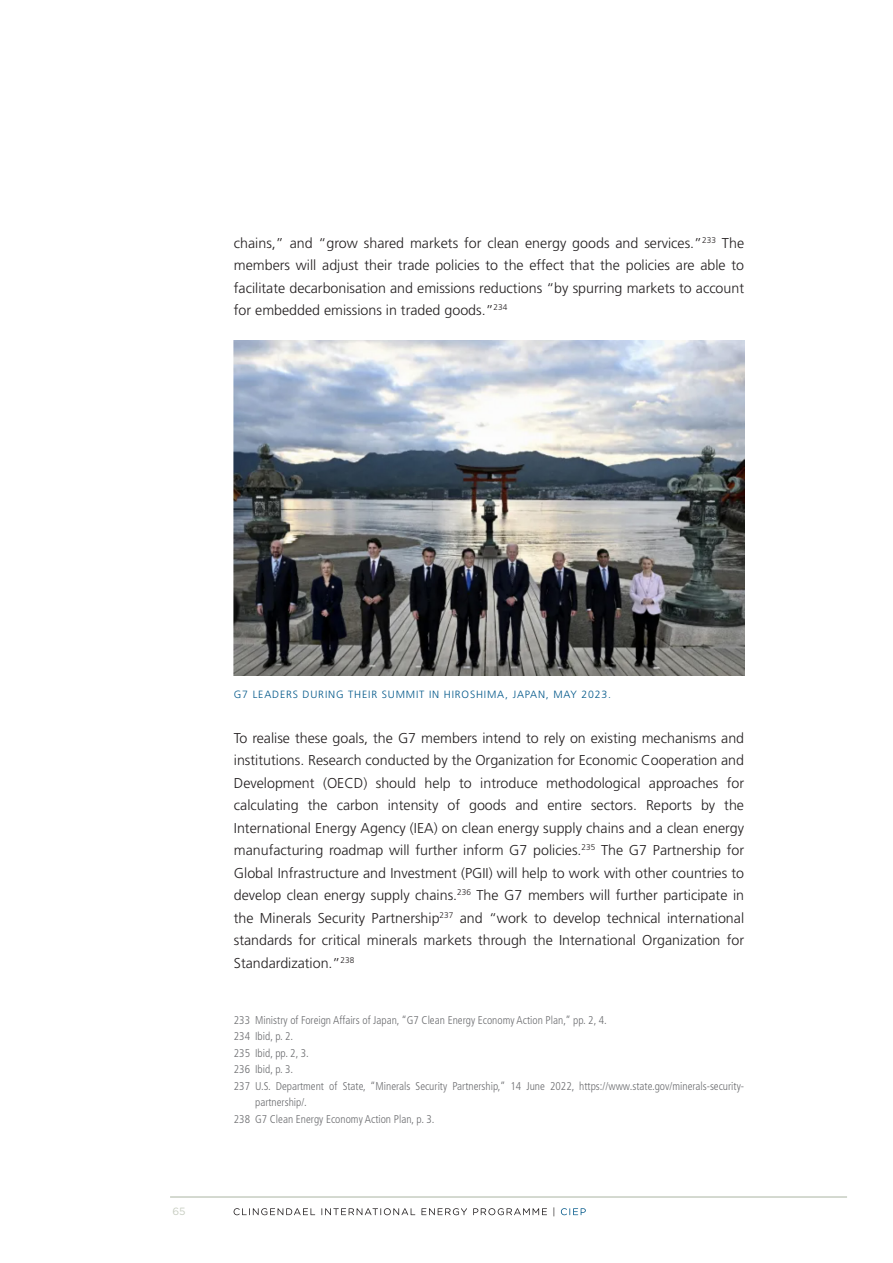
<style>
.page{position:relative;width:893px;height:1263px;background:#fff}
.page>*{position:absolute;margin:0;border:0;box-sizing:border-box;transform-origin:0 0}
.t1{font:300 14.25px/22.5px "Frutiger";color:#231f20;text-align:justify}
.t2{font:300 condensed 11.25px "Frutiger";color:#6c6d70}
.t3{font:300 10.5px "Frutiger";letter-spacing:.08em;color:#005789}
.t4{font:10.5px "Gotham";color:#c7cdc1}
</style>
<div class="page">
<hr style="left:170px;top:1196px;width:677px;height:2px;background:#c7cdc1">
<svg style="left:234px;top:1208px;width:81px;height:7px"></svg>
<svg style="left:321px;top:1208px;width:94px;height:7px"></svg>
<svg style="left:421px;top:1208px;width:46px;height:7px"></svg>
<svg style="left:473px;top:1208px;width:74px;height:7px"></svg>
<svg style="left:561px;top:1208px;width:25px;height:7px"></svg>
<img style="left:234px;top:340px;width:510px;height:336px">
<p class="t1" style="left:234px;top:231px;width:512px">chains,” and “grow shared markets for clean energy goods and services.”<sup>233</sup> The members will adjust their trade policies to the effect that the policies are able to facilitate decarbonisation and emissions reductions “by spurring markets to account for embedded emissions in traded goods.”<sup>234</sup></p>
<p class="t4" style="left:172px;top:1205px;width:15px">65</p>
<p class="t3" style="left:234px;top:688px;width:379px">G7 LEADERS DURING THEIR SUMMIT IN HIROSHIMA, JAPAN, MAY 2023.</p>
<p class="t1" style="left:234px;top:726px;width:512px">To realise these goals, the G7 members intend to rely on existing mechanisms and institutions. Research conducted by the Organization for Economic Cooperation and Development (OECD) should help to introduce methodological approaches for calculating the carbon intensity of goods and entire sectors. Reports by the International Energy Agency (IEA) on clean energy supply chains and a clean energy manufacturing roadmap will further inform G7 policies.<sup>235</sup> The G7 Partnership for Global Infrastructure and Investment (PGII) will help to work with other countries to develop clean energy supply chains.<sup>236</sup> The G7 members will further participate in the Minerals Security Partnership<sup>237</sup> and “work to develop technical international standards for critical minerals markets through the International Organization for Standardization.”<sup>238</sup></p>
<p class="t2" style="left:234px;top:1013px;width:374px">233 Ministry of Foreign Affairs of Japan, “G7 Clean Energy Economy Action Plan,” pp. 2, 4.</p>
<p class="t2" style="left:234px;top:1030px;width:61px">234 Ibid, p. 2.</p>
<p class="t2" style="left:234px;top:1046px;width:76px">235 Ibid, pp. 2, 3.</p>
<p class="t2" style="left:234px;top:1063px;width:61px">236 Ibid, p. 3.</p>
<p class="t2" style="left:234px;top:1079px;width:512px">237 U.S. Department of State, “Minerals Security Partnership,” 14 June 2022, https://www.state.gov/minerals-security-</p>
<p class="t2" style="left:255px;top:1096px;width:53px">partnership/.</p>
<p class="t2" style="left:234px;top:1112px;width:202px">238 G7 Clean Energy Economy Action Plan, p. 3.</p>
</div>
